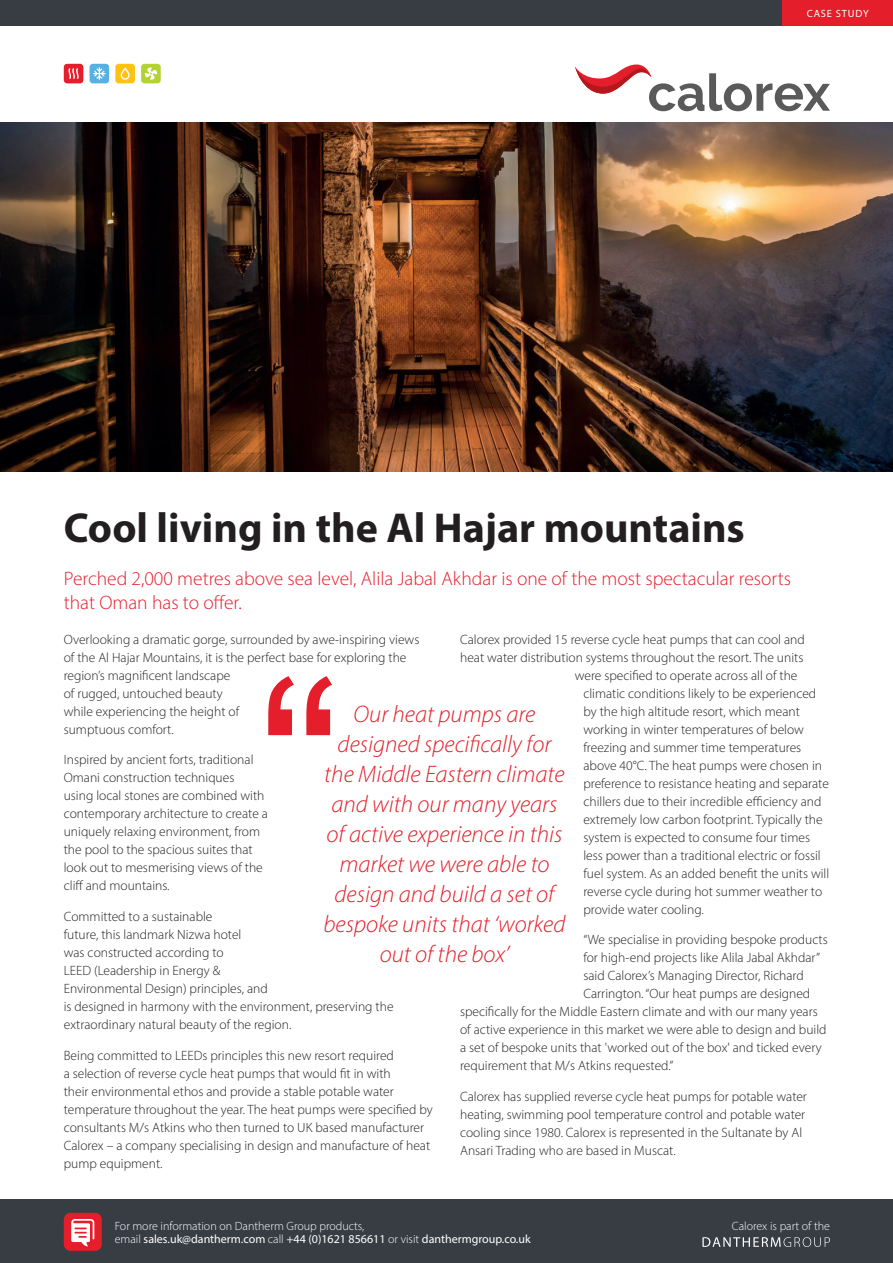
<style>
.page{position:relative;width:893px;height:1263px;background:#fff}
.page>*{position:absolute;margin:0;border:0;box-sizing:border-box;transform-origin:0 0}
.t1{font:700 42px "Myriad Pro";color:#231f20}
.t2{font:italic 300 24px/30px "Myriad Pro";color:#e41e2b;text-align:center}
.t3{font:300 19.5px/24px "Myriad Pro";color:#e41e2b}
.t4{font:300 13.5px/18px "Myriad Pro";color:#231f20}
.t5{font:300 12px/13.5px "Myriad Pro";color:#fff}
.t6{font:10.5px "Myriad Pro";letter-spacing:.08em;color:#fff}
.s1{font-weight:400}
</style>
<div class="page">
<div style="left:0;top:1199px;width:893px;height:64px;background:#383d44"></div>
<svg style="left:702px;top:1237px;width:128px;height:10px"></svg>
<div style="left:0;top:0;width:893px;height:26px;background:#383d44"></div>
<div style="left:90px;top:64px;width:19px;height:19px;background:#57b0e2;border-radius:3px"></div>
<svg style="left:93px;top:67px;width:12px;height:13px"></svg>
<div style="left:115px;top:64px;width:20px;height:19px;background:#fec210;border-radius:3px"></div>
<svg style="left:121px;top:67px;width:9px;height:13px"></svg>
<div style="left:64px;top:64px;width:19px;height:19px;background:#e41e2b;border-radius:3px"></div>
<svg style="left:68px;top:68px;width:11px;height:11px"></svg>
<div style="left:141px;top:64px;width:20px;height:19px;background:#b3d234;border-radius:3px"></div>
<svg style="left:145px;top:67px;width:12px;height:13px"></svg>
<div style="left:782px;top:0;width:111px;height:26px;background:#e41e2b"></div>
<svg style="left:575px;top:65px;width:255px;height:46px"></svg>
<img style="left:0;top:123px;width:893px;height:348px">
<svg style="left:268px;top:676px;width:64px;height:59px"></svg>
<div style="left:64px;top:1213px;width:38px;height:38px;background:#e41e2b;border-radius:7px"></div>
<svg style="left:71px;top:1219px;width:23px;height:27px"></svg>
<p class="t6" style="left:807px;top:7px;width:64px">CASE STUDY</p>
<h1 class="t1" style="left:64px;top:501px;width:683px">Cool living in the Al Hajar mountains</h1>
<h3 class="t3" style="left:64px;top:567px;width:729px">Perched 2,000 metres above sea level, Alila Jabal Akhdar is one of the most spectacular resorts that Oman has to offer.</h3>
<p class="t4" style="left:64px;top:630px;width:357px">Overlooking a dramatic gorge, surrounded by awe-inspiring views of the Al Hajar Mountains, it is the perfect base for exploring the region’s magnificent landscape<br>of rugged, untouched beauty<br>while experiencing the height of<br>sumptuous comfort.</p>
<p class="t4" style="left:64px;top:751px;width:206px">Inspired by ancient forts, traditional Omani construction techniques<br>using local stones are combined with contemporary architecture to create a uniquely relaxing environment, from the pool to the spacious suites that look out to mesmerising views of the cliff and mountains.</p>
<p class="t4" style="left:64px;top:907px;width:331px">Committed to a sustainable<br>future, this landmark Nizwa hotel<br>was constructed according to<br>LEED (Leadership in Energy &amp;<br>Environmental Design) principles, and<br>is designed in harmony with the environment, preserving the extraordinary natural beauty of the region.</p>
<p class="t4" style="left:64px;top:1046px;width:370px">Being committed to LEEDs principles this new resort required<br>a selection of reverse cycle heat pumps that would fit in with<br>their environmental ethos and provide a stable potable water temperature throughout the year. The heat pumps were specified by consultants M/s Atkins who then turned to UK based manufacturer Calorex – a company specialising in design and manufacture of heat pump equipment.</p>
<p class="t4" style="left:460px;top:630px;width:346px">Calorex provided 15 reverse cycle heat pumps that can cool and</p>
<p class="t4" style="left:460px;top:648px;width:345px">heat water distribution systems throughout the resort. The units</p>
<p class="t4" style="left:575px;top:666px;width:224px">were specified to operate across all of the</p>
<p class="t4" style="left:583px;top:684px;width:234px">climatic conditions likely to be experienced</p>
<p class="t4" style="left:583px;top:702px;width:218px">by the high altitude resort, which meant</p>
<p class="t4" style="left:583px;top:720px;width:222px">working in winter temperatures of below</p>
<p class="t4" style="left:583px;top:738px;width:219px">freezing and summer time temperatures</p>
<p class="t4" style="left:583px;top:756px;width:240px">above 40°C. The heat pumps were chosen in</p>
<p class="t4" style="left:583px;top:774px;width:247px">preference to resistance heating and separate</p>
<p class="t4" style="left:583px;top:792px;width:240px">chillers due to their incredible efficiency and</p>
<p class="t4" style="left:583px;top:810px;width:241px">extremely low carbon footprint. Typically the</p>
<p class="t4" style="left:583px;top:828px;width:228px">system is expected to consume four times</p>
<p class="t4" style="left:583px;top:846px;width:239px">less power than a traditional electric or fossil</p>
<p class="t4" style="left:583px;top:864px;width:247px">fuel system. As an added benefit the units will</p>
<p class="t4" style="left:583px;top:882px;width:240px">reverse cycle during hot summer weather to</p>
<p class="t4" style="left:583px;top:900px;width:122px">provide water cooling.</p>
<p class="t4" style="left:583px;top:931px;width:246px">“We specialise in providing bespoke products</p>
<p class="t4" style="left:583px;top:949px;width:238px">for high-end projects like Alila Jabal Akhdar”</p>
<p class="t4" style="left:583px;top:967px;width:222px">said Calorex’s Managing Director, Richard</p>
<p class="t4" style="left:583px;top:985px;width:228px">Carrington. “Our heat pumps are designed</p>
<p class="t4" style="left:460px;top:1003px;width:359px">specifically for the Middle Eastern climate and with our many years</p>
<p class="t4" style="left:460px;top:1021px;width:368px">of active experience in this market we were able to design and build</p>
<p class="t4" style="left:460px;top:1039px;width:363px">a set of bespoke units that 'worked out of the box' and ticked every</p>
<p class="t4" style="left:460px;top:1057px;width:215px">requirement that M/s Atkins requested.”</p>
<p class="t4" style="left:460px;top:1087px;width:348px">Calorex has supplied reverse cycle heat pumps for potable water heating, swimming pool temperature control and potable water cooling since 1980. Calorex is represented in the Sultanate by Al Ansari Trading who are based in Muscat.</p>
<h2 class="t2" style="left:323px;top:699px;width:243px">Our heat pumps are designed specifically for the Middle Eastern climate and with our many years of active experience in this market we were able to design and build a set of bespoke units that ‘worked out of the box’</h2>
<p class="t5" style="left:115px;top:1219px;width:417px">For more information on Dantherm Group products,<br>email <span class="s1">sales.uk@dantherm.com</span> call <span class="s1">+44 (0)1621 856611</span> or visit <span class="s1">danthermgroup.co.uk</span></p>
<p class="t5" style="left:732px;top:1219px;width:100px">Calorex is part of the</p>
</div>
